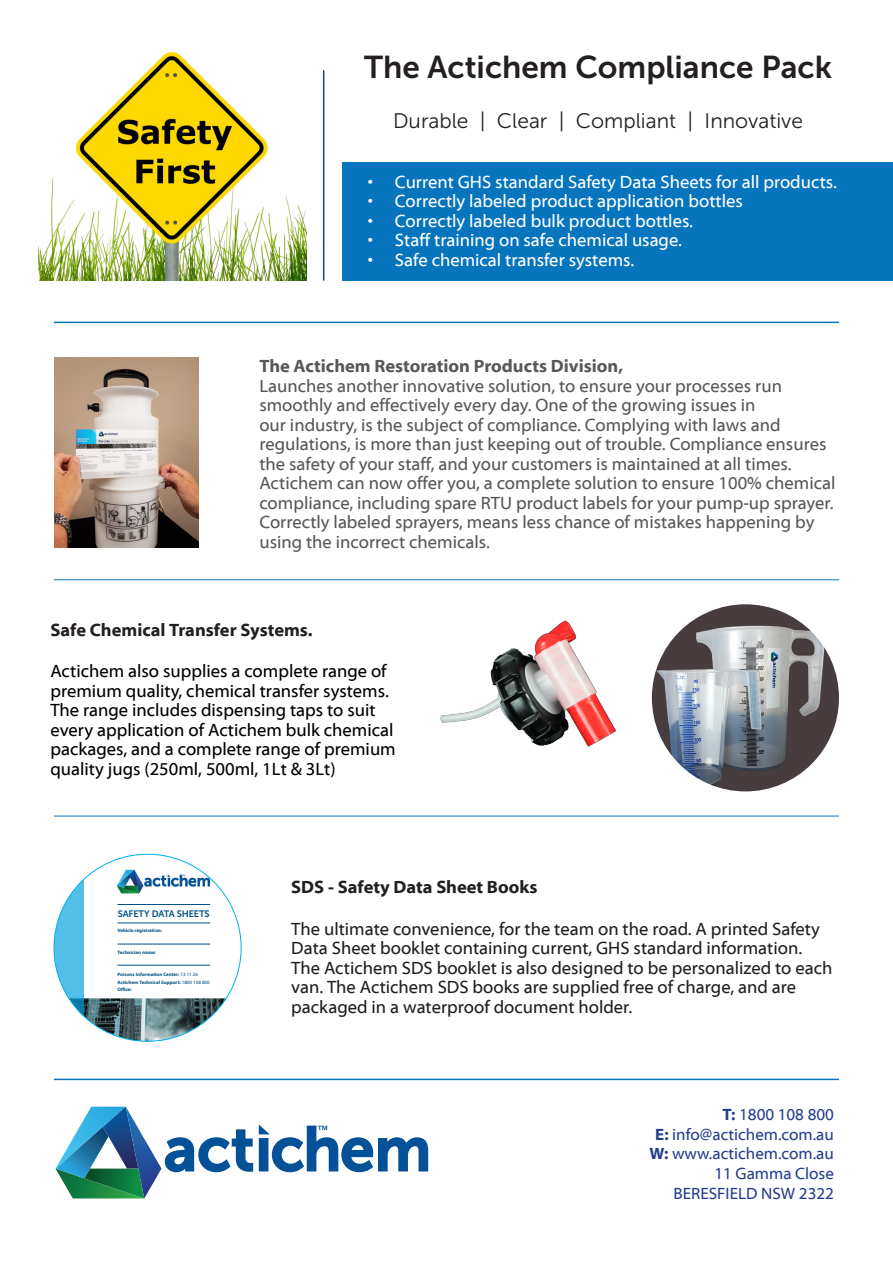
<style>
.page{position:relative;width:893px;height:1263px;background:#fff}
.page>*{position:absolute;margin:0;border:0;box-sizing:border-box;transform-origin:0 0}
.t1{font:31.5px "Museo Sans 700";color:#231f20}
.t2{font:21px "Museo Sans 300";color:#231f20}
.t3{font:18px/19.5px "Myriad Web Pro";color:#57585a}
.t4{font:18px/19.5px "Myriad Web Pro";color:#231f20}
.t5{font:18px/19.5px "Myriad Web Pro";color:#000}
.t6{font:18px "Myriad Web Pro";color:#fff}
.t7{font:700 18px "Myriad Web Pro";color:#231f20}
.t8{font:700 18px "Myriad Web Pro";color:#57585a}
.t9{font:16.5px "Myriad Web Pro";color:#253f8e}
.t10{font:9.3px "Museo Sans 700";letter-spacing:-.02em;color:#005187}
.t11{font:700 4.8px/7.4px "Myriad Web Pro";color:#005187}
.s1{font-weight:400}
.s2{font-weight:700}
</style>
<div class="page">
<svg style="left:56px;top:1107px;width:372px;height:91px"></svg>
<img style="left:84px;top:998px;width:142px;height:43px">
<svg style="left:54px;top:878px;width:30px;height:139px;fill:#52bfe9"></svg>
<img style="left:109px;top:862px;width:109px;height:32px">
<hr style="left:117px;top:904px;width:93px;height:1px;background:#005187">
<hr style="left:117px;top:923px;width:93px;height:1px;background:#005187">
<hr style="left:117px;top:944px;width:93px;height:1px;background:#005187">
<hr style="left:117px;top:965px;width:93px;height:1px;background:#005187">
<img style="left:652px;top:604px;width:187px;height:187px;border-radius:94px">
<img style="left:435px;top:604px;width:188px;height:187px;border-radius:94px">
<img style="left:38px;top:52px;width:268px;height:229px">
<hr style="left:323px;top:70px;width:1px;height:211px;background:#253f8e">
<hr style="left:54px;top:1079px;width:785px;height:1px;background:#0775bd">
<div style="left:342px;top:162px;width:551px;height:119px;background:#0775bd"></div>
<hr style="left:54px;top:322px;width:785px;height:1px;background:#0775bd">
<hr style="left:54px;top:816px;width:785px;height:1px;background:#0775bd">
<hr style="left:54px;top:579px;width:785px;height:1px;background:#0775bd">
<img style="left:54px;top:358px;width:145px;height:190px">
<p class="t1" style="left:364px;top:49px;width:469px">The Actichem Compliance Pack</p>
<p class="t2" style="left:393px;top:109px;width:411px">Durable | Clear | Compliant | Innovative</p>
<p class="t6" style="left:368px;top:172px;width:470px">• Current GHS standard Safety Data Sheets for all products.</p>
<p class="t6" style="left:368px;top:191px;width:376px">• Correctly labeled product application bottles</p>
<p class="t6" style="left:368px;top:211px;width:327px">• Correctly labeled bulk product bottles.</p>
<p class="t6" style="left:368px;top:230px;width:316px">• Staff training on safe chemical usage.</p>
<p class="t6" style="left:368px;top:250px;width:268px">• Safe chemical transfer systems.</p>
<p class="t8" style="left:259px;top:356px;width:365px">The Actichem Restoration Products Division,</p>
<p class="t3" style="left:259px;top:376px;width:578px">Launches another innovative solution, to ensure your processes run smoothly and effectively every day. One of the growing issues in<br>our industry, is the subject of compliance. Complying with laws and regulations, is more than just keeping out of trouble. Compliance ensures the safety of your staff, and your customers is maintained at all times.<br>Actichem can now offer you, a complete solution to ensure 100% chemical compliance, including spare RTU product labels for your pump-up sprayer.<br>Correctly labeled sprayers, means less chance of mistakes happening by using the incorrect chemicals.</p>
<p class="t7" style="left:50px;top:620px;width:264px">Safe Chemical Transfer Systems.</p>
<p class="t5" style="left:50px;top:662px;width:347px">Actichem also supplies a complete range of premium quality, chemical transfer systems.<br>The range includes dispensing taps to suit every application of Actichem bulk chemical packages, and a complete range of premium quality jugs (250ml, 500ml, 1Lt &amp; 3Lt)</p>
<p class="t10" style="left:118px;top:909px;width:93px">SAFETY DATA SHEETS</p>
<p class="t11" style="left:117px;top:927px;width:46px">Vehicle registration:</p>
<p class="t11" style="left:117px;top:948px;width:40px">Technician name:</p>
<p class="t11" style="left:117px;top:971px;width:94px">Poisons Information Center: <span class="s1">13 11 26<br></span>Actichem Technical Support: <span class="s1">1800 108 800<br></span>Office:</p>
<p class="t7" style="left:291px;top:877px;width:248px">SDS - Safety Data Sheet Books</p>
<p class="t4" style="left:291px;top:919px;width:543px">The ultimate convenience, for the team on the road. A printed Safety Data Sheet booklet containing current, GHS standard information.<br>The Actichem SDS booklet is also designed to be personalized to each van. The Actichem SDS books are supplied free of charge, and are packaged in a waterproof document holder.</p>
<p class="t9" style="left:723px;top:1105px;width:113px"><span class="s2">T:</span> 1800 108 800</p>
<p class="t9" style="left:655px;top:1125px;width:180px"><span class="s2">E:</span> info@actichem.com.au</p>
<p class="t9" style="left:649px;top:1145px;width:186px"><span class="s2">W:</span> www.actichem.com.au</p>
<p class="t9" style="left:714px;top:1165px;width:121px">11 Gamma Close</p>
<p class="t9" style="left:673px;top:1185px;width:162px">BERESFIELD NSW 2322</p>
</div>
